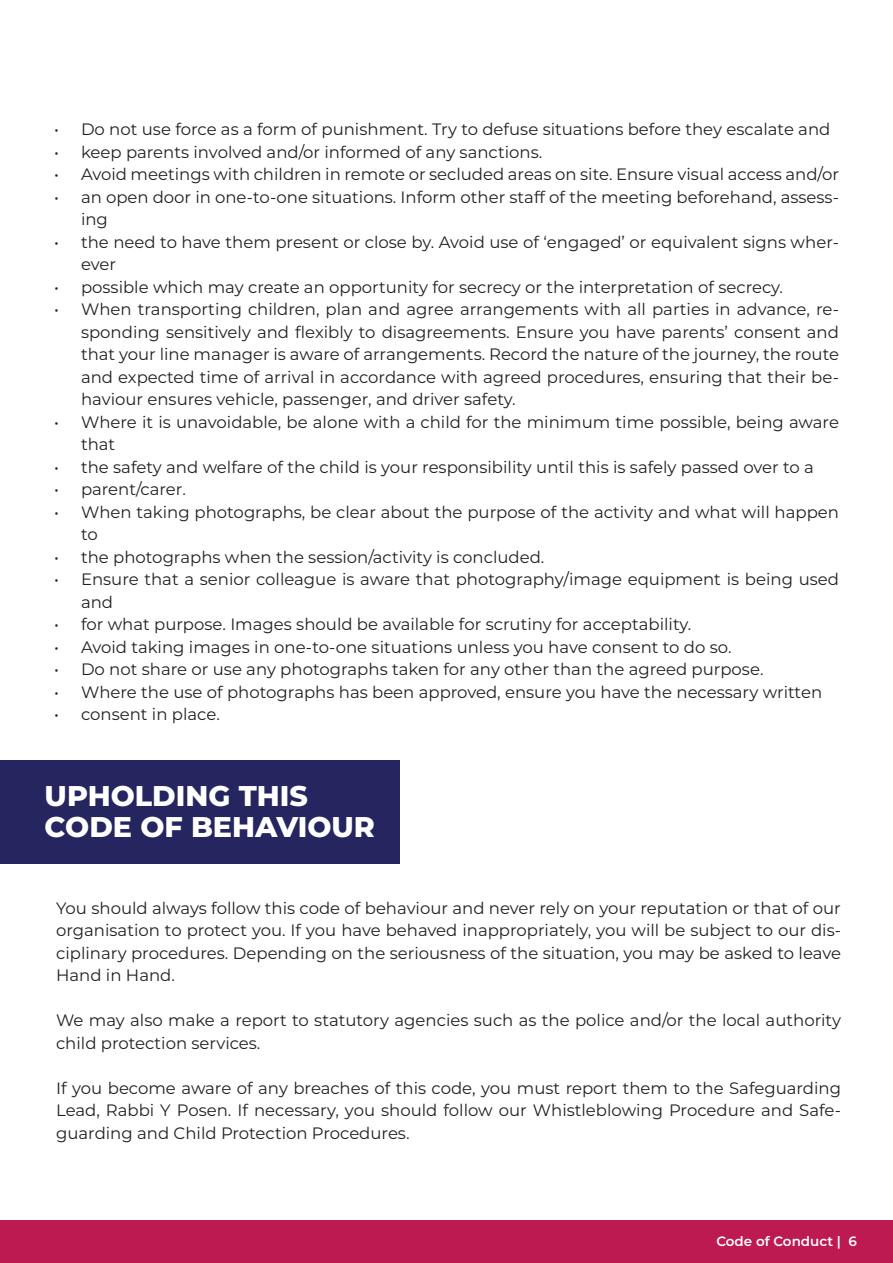
<style>
.page{position:relative;width:893px;height:1263px;background:#fff}
.page>*{position:absolute;margin:0;border:0;box-sizing:border-box;transform-origin:0 0}
.t1{font:800 28.5px "Montserrat";color:#fff}
.t2{font:16.5px/22.5px "Montserrat";color:#231f20}
.t3{font:600 13.5px "Montserrat";color:#fff}
</style>
<div class="page">
<div style="left:0;top:1220px;width:893px;height:43px;background:#bc1a50"></div>
<div style="left:0;top:760px;width:400px;height:103px;background:#252560"></div>
<p class="t2" style="left:54px;top:117px;width:778px">• Do not use force as a form of punishment. Try to defuse situations before they escalate and</p>
<p class="t2" style="left:54px;top:140px;width:490px">• keep parents involved and/or informed of any sanctions.</p>
<p class="t2" style="left:54px;top:162px;width:786px">• Avoid meetings with children in remote or secluded areas on site. Ensure visual access and/or</p>
<p class="t2" style="left:81px;top:185px;width:759px;text-indent:-27px">• an open door in one-to-one situations. Inform other staff of the meeting beforehand, assess&shy;ing</p>
<p class="t2" style="left:81px;top:230px;width:759px;text-indent:-27px">• the need to have them present or close by. Avoid use of ‘engaged’ or equivalent signs wher&shy;ever</p>
<p class="t2" style="left:54px;top:275px;width:731px">• possible which may create an opportunity for secrecy or the interpretation of secrecy.</p>
<p class="t2" style="left:81px;top:297px;width:759px;text-align:justify;text-indent:-27px">• When transporting children, plan and agree arrangements with all parties in advance, re&shy;sponding sensitively and flexibly to disagreements. Ensure you have parents’ consent and that your line manager is aware of arrangements. Record the nature of the journey, the route and expected time of arrival in accordance with agreed procedures, ensuring that their be&shy;haviour ensures vehicle, passenger, and driver safety.</p>
<p class="t2" style="left:81px;top:410px;width:759px;text-indent:-27px">• Where it is unavoidable, be alone with a child for the minimum time possible, being aware that</p>
<p class="t2" style="left:54px;top:455px;width:761px">• the safety and welfare of the child is your responsibility until this is safely passed over to a</p>
<p class="t2" style="left:54px;top:477px;width:133px">• parent/carer.</p>
<p class="t2" style="left:81px;top:500px;width:759px;text-indent:-27px">• When taking photographs, be clear about the purpose of the activity and what will happen to</p>
<p class="t2" style="left:54px;top:545px;width:492px">• the photographs when the session/activity is concluded.</p>
<p class="t2" style="left:81px;top:567px;width:759px;text-indent:-27px">• Ensure that a senior colleague is aware that photography/image equipment is being used and</p>
<p class="t2" style="left:54px;top:612px;width:639px">• for what purpose. Images should be available for scrutiny for acceptability.</p>
<p class="t2" style="left:54px;top:635px;width:679px">• Avoid taking images in one-to-one situations unless you have consent to do so.</p>
<p class="t2" style="left:54px;top:657px;width:711px">• Do not share or use any photographs taken for any other than the agreed purpose.</p>
<p class="t2" style="left:54px;top:680px;width:770px">• Where the use of photographs has been approved, ensure you have the necessary written</p>
<p class="t2" style="left:54px;top:702px;width:167px">• consent in place.</p>
<p class="t1" style="left:45px;top:774px;width:265px">UPHOLDING THIS</p>
<p class="t1" style="left:45px;top:806px;width:332px">CODE OF BEHAVIOUR</p>
<p class="t2" style="left:56px;top:896px;width:786px">You should always follow this code of behaviour and never rely on your reputation or that of our</p>
<p class="t2" style="left:56px;top:919px;width:786px;text-align:justify">organisation to protect you. If you have behaved inappropriately, you will be subject to our dis&shy;ciplinary procedures. Depending on the seriousness of the situation, you may be asked to leave Hand in Hand.</p>
<p class="t2" style="left:56px;top:1009px;width:786px">We may also make a report to statutory agencies such as the police and/or the local authority child protection services.</p>
<p class="t2" style="left:56px;top:1076px;width:786px;text-align:justify">If you become aware of any breaches of this code, you must report them to the Safeguarding Lead, Rabbi Y Posen. If necessary, you should follow our Whistleblowing Procedure and Safe&shy;guarding and Child Protection Procedures.</p>
<p class="t3" style="left:716px;top:1232px;width:142px">Code of Conduct | 6</p>
</div>
